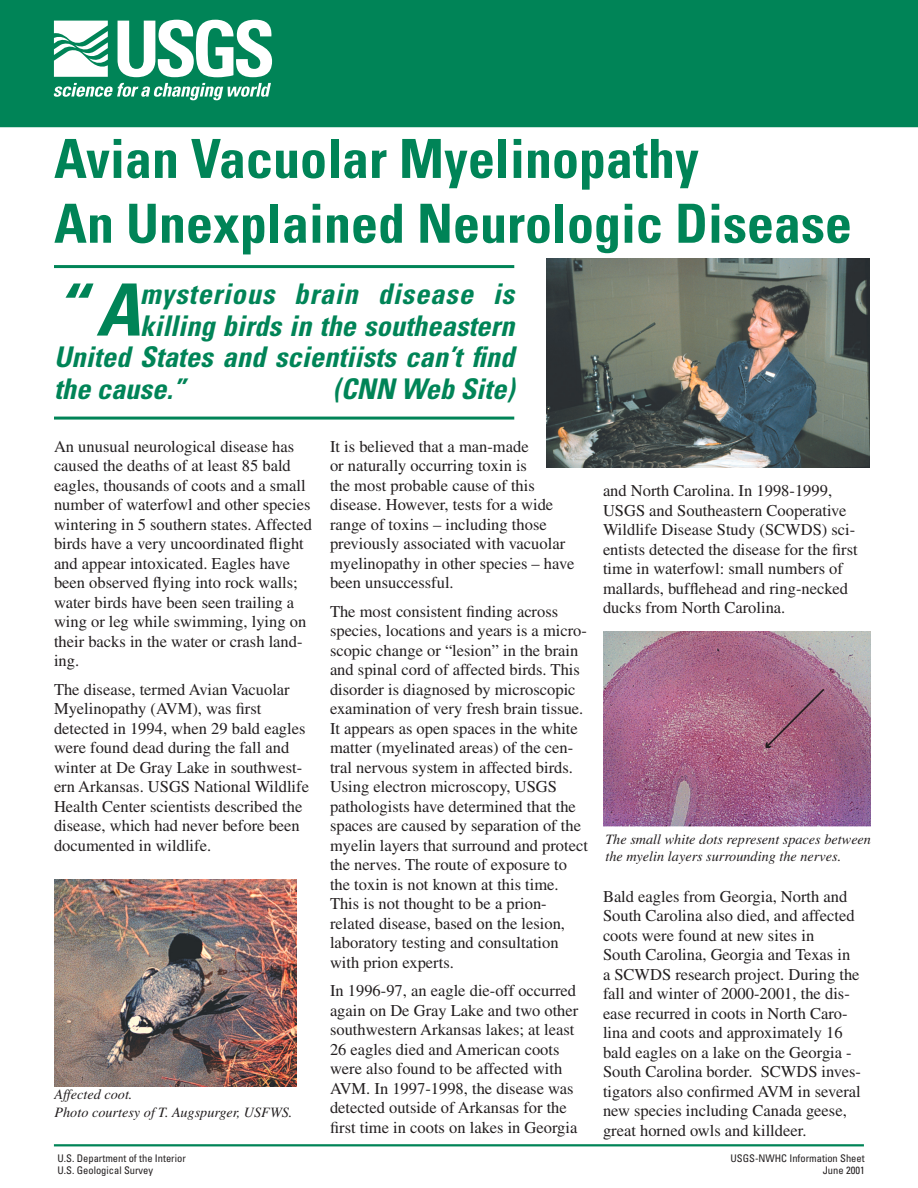
<style>
.page{position:relative;width:918px;height:1188px;background:#fff}
.page>*{position:absolute;margin:0;border:0;box-sizing:border-box;transform-origin:0 0}
.t1{font:italic 700 condensed 72.15px "Univers";color:#008457}
.t2{font:700 condensed 54px/64.8px "Univers";color:#008457}
.t3{font:italic 700 condensed 28.5px "Univers";color:#008457}
.t4{font:italic 700 condensed 28.5px "Univers";letter-spacing:.03em;color:#008457}
.t5{font:16.5px/19.5px "Times";color:#231f20}
.t6{font:italic 14.25px/17.2px "Times";color:#231f20}
.t7{font:condensed 10.5px/12px "Univers";color:#231f20}
</style>
<div class="page">
<div style="left:0;top:0;width:918px;height:127px;background:#008457"></div>
<hr style="left:54px;top:1144px;width:810px;height:2px;background:#008457">
<svg style="left:118px;top:20px;width:154px;height:57px"></svg>
<svg style="left:54px;top:83px;width:217px;height:17px"></svg>
<svg style="left:54px;top:21px;width:54px;height:56px"></svg>
<img style="left:546px;top:259px;width:324px;height:209px">
<img style="left:603px;top:632px;width:267px;height:195px">
<img style="left:706px;top:631px;width:165px;height:176px">
<hr style="left:54px;top:265px;width:460px;height:3px;background:#008457">
<hr style="left:54px;top:417px;width:460px;height:3px;background:#008457">
<img style="left:54px;top:879px;width:243px;height:207px">
<p class="t2" style="left:54px;top:127px;width:799px">Avian Vacuolar Myelinopathy<br>An Unexplained Neurologic Disease</p>
<p class="t1" style="left:54px;top:268px;width:88px">“A</p>
<p class="t4" style="left:140px;top:278px;width:376px">mysterious brain disease is</p>
<p class="t3" style="left:140px;top:309px;width:376px">killing birds in the southeastern</p>
<p class="t3" style="left:54px;top:341px;width:462px">United States and scientiists can’t find</p>
<p class="t3" style="left:54px;top:372px;width:133px">the cause.”</p>
<p class="t3" style="left:333px;top:372px;width:183px">(CNN Web Site)</p>
<p class="t5" style="left:54px;top:436px;width:260px">An unusual neurological disease has caused the deaths of at least 85 bald eagles, thousands of coots and a small number of waterfowl and other species wintering in 5 southern states. Affected birds have a very uncoordinated flight and appear intoxicated. Eagles have been observed flying into rock walls; water birds have been seen trailing a wing or leg while swimming, lying on their backs in the water or crash land&shy;ing.</p>
<p class="t5" style="left:54px;top:679px;width:257px">The disease, termed Avian Vacuolar Myelinopathy (AVM), was first detected in 1994, when 29 bald eagles were found dead during the fall and winter at De Gray Lake in southwest&shy;ern Arkansas. USGS National Wildlife Health Center scientists described the disease, which had never before been documented in wildlife.</p>
<p class="t5" style="left:330px;top:436px;width:246px">It is believed that a man-made<br>or naturally occurring toxin is<br>the most probable cause of this disease. However, tests for a wide range of toxins – including those previously associated with vacuolar myelinopathy in other species – have been unsuccessful.</p>
<p class="t5" style="left:330px;top:601px;width:260px">The most consistent finding across species, locations and years is a micro&shy;scopic change or “lesion” in the brain and spinal cord of affected birds. This disorder is diagnosed by microscopic examination of very fresh brain tissue.<br>It appears as open spaces in the white matter (myelinated areas) of the cen&shy;tral nervous system in affected birds.<br>Using electron microscopy, USGS pathologists have determined that the spaces are caused by separation of the myelin layers that surround and protect the nerves. The route of exposure to the toxin is not known at this time.<br>This is not thought to be a prion&shy;related disease, based on the lesion, laboratory testing and consultation with prion experts.</p>
<p class="t5" style="left:330px;top:981px;width:250px">In 1996-97, an eagle die-off occurred again on De Gray Lake and two other southwestern Arkansas lakes; at least 26 eagles died and American coots were also found to be affected with AVM. In 1997-1998, the disease was detected outside of Arkansas for the first time in coots on lakes in Georgia</p>
<p class="t5" style="left:603px;top:481px;width:256px">and North Carolina. In 1998-1999, USGS and Southeastern Cooperative Wildlife Disease Study (SCWDS) sci&shy;entists detected the disease for the first time in waterfowl: small numbers of mallards, bufflehead and ring-necked ducks from North Carolina.</p>
<p class="t6" style="left:605px;top:830px;width:267px">The small white dots represent spaces between the myelin layers surrounding the nerves.</p>
<p class="t5" style="left:603px;top:886px;width:260px">Bald eagles from Georgia, North and South Carolina also died, and affected coots were found at new sites in<br>South Carolina, Georgia and Texas in a SCWDS research project. During the fall and winter of 2000-2001, the dis&shy;ease recurred in coots in North Caro&shy;lina and coots and approximately 16 bald eagles on a lake on the Georgia - South Carolina border. SCWDS inves&shy;tigators also confirmed AVM in several new species including Canada geese, great horned owls and killdeer.</p>
<p class="t6" style="left:54px;top:1086px;width:240px">Affected coot.<br>Photo courtesy of T. Augspurger, USFWS.</p>
<p class="t7" style="left:58px;top:1152px;width:130px">U.S. Department of the Interior<br>U.S. Geological Survey</p>
<p class="t7" style="left:731px;top:1152px;width:136px;text-align:right">USGS-NWHC Information Sheet<br>June 2001</p>
</div>
